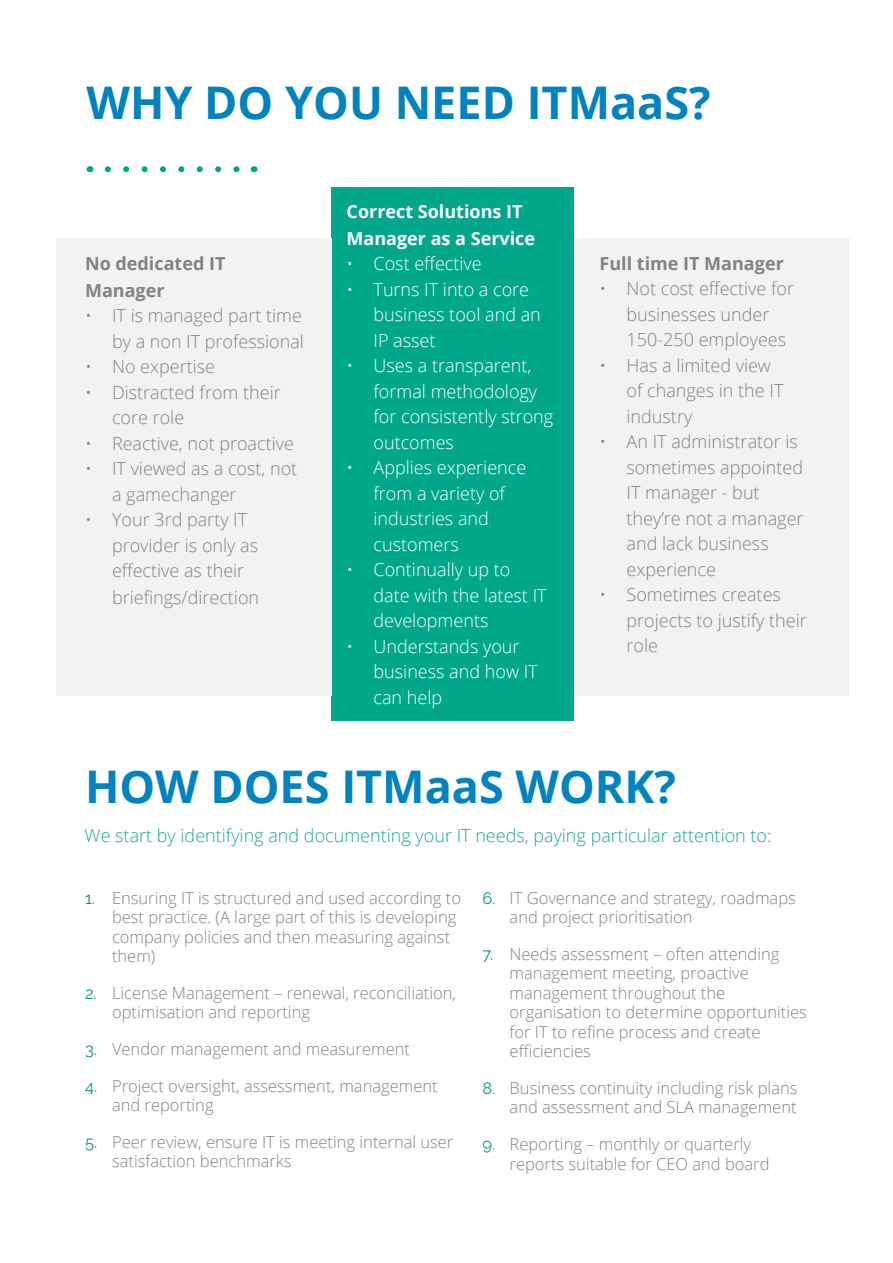
<style>
.page{position:relative;width:893px;height:1263px;background:#fff}
.page>*{position:absolute;margin:0;border:0;box-sizing:border-box;transform-origin:0 0}
.t1{font:700 45px "Open Sans";color:#0083bf}
.t2{font:300 18px/25.5px "Open Sans";color:#818285}
.t3{font:300 18px/25.5px "Open Sans";color:#fff}
.t4{font:300 18px "Open Sans";color:#19aa8b}
.t5{font:700 18px/27px "Open Sans";color:#818285}
.t6{font:700 18px/27px "Open Sans";color:#fff}
.t7{font:300 16.5px/19.5px "Open Sans";color:#818285}
.s1{font-family:"Raleway";font-weight:400;color:#0a9781}
</style>
<div class="page">
<div style="left:574px;top:238px;width:276px;height:457px;background:#f1f2f2"></div>
<div style="left:332px;top:187px;width:242px;height:534px;background:#00a78b"></div>
<div style="left:56px;top:238px;width:276px;height:458px;background:#f1f2f2"></div>
<svg style="left:108px;top:166px;width:132px;height:6px"></svg>
<h1 class="t1" style="left:87px;top:71px;width:626px">WHY DO YOU NEED ITMaaS?</h1>
<p class="t5" style="left:85px;top:249px;width:142px">No dedicated IT<br>Manager</p>
<p class="t2" style="left:85px;top:302px;width:220px;text-align:right">• IT is managed part time by a non IT professional</p>
<p class="t2" style="left:85px;top:353px;width:132px">• No expertise</p>
<p class="t2" style="left:112px;top:379px;width:170px;text-indent:-27px">• Distracted from their core role</p>
<p class="t2" style="left:85px;top:430px;width:210px">• Reactive, not proactive</p>
<p class="t2" style="left:112px;top:455px;width:187px;text-indent:-27px">• IT viewed as a cost, not a gamechanger</p>
<p class="t2" style="left:112px;top:506px;width:149px;line-height:26px;text-indent:-27px">• Your 3rd party IT provider is only as effective as their briefings/direction</p>
<p class="t6" style="left:347px;top:197px;width:190px">Correct Solutions IT<br>Manager as a Service</p>
<p class="t3" style="left:347px;top:251px;width:137px">• Cost effective</p>
<p class="t3" style="left:374px;top:276px;width:169px;text-indent:-27px">• Turns IT into a core business tool and an<br>IP asset</p>
<p class="t3" style="left:374px;top:353px;width:181px;text-indent:-27px">• Uses a transparent, formal methodology for consistently strong outcomes</p>
<p class="t3" style="left:374px;top:455px;width:154px;text-indent:-27px">• Applies experience from a variety of industries and customers</p>
<p class="t3" style="left:374px;top:557px;width:175px;text-indent:-27px">• Continually up to date with the latest IT developments</p>
<p class="t3" style="left:374px;top:633px;width:166px;text-indent:-27px">• Understands your business and how IT can help</p>
<p class="t5" style="left:600px;top:249px;width:186px">Full time IT Manager</p>
<p class="t2" style="left:627px;top:275px;width:169px;text-indent:-27px">• Not cost effective for businesses under<br>150-250 employees</p>
<p class="t2" style="left:627px;top:352px;width:158px;text-indent:-27px">• Has a limited view of changes in the IT industry</p>
<p class="t2" style="left:627px;top:428px;width:178px;text-indent:-27px">• An IT administrator is sometimes appointed<br>IT manager - but they’re not a manager and lack business experience</p>
<p class="t2" style="left:627px;top:581px;width:182px;text-indent:-27px">• Sometimes creates projects to justify their role</p>
<h1 class="t1" style="left:85px;top:755px;width:592px">HOW DOES ITMaaS WORK?</h1>
<p class="t4" style="left:85px;top:823px;width:688px">We start by identifying and documenting your IT needs, paying particular attention to:</p>
<p class="t7" style="left:112px;top:888px;width:351px;text-indent:-27px"><span class="s1">1.</span> Ensuring IT is structured and used according to best practice. (A large part of this is developing company policies and then measuring against them)</p>
<p class="t7" style="left:112px;top:983px;width:345px;text-indent:-27px"><span class="s1">2.</span> License Management – renewal, reconciliation, optimisation and reporting</p>
<p class="t7" style="left:85px;top:1039px;width:326px"><span class="s1">3.</span> Vendor management and measurement</p>
<p class="t7" style="left:112px;top:1075px;width:327px;text-indent:-27px"><span class="s1">4.</span> Project oversight, assessment, management and reporting</p>
<p class="t7" style="left:112px;top:1131px;width:343px;text-indent:-27px"><span class="s1">5.</span> Peer review, ensure IT is meeting internal user satisfaction benchmarks</p>
<p class="t7" style="left:510px;top:888px;width:288px;text-indent:-27px"><span class="s1">6.</span> IT Governance and strategy, roadmaps and project prioritisation</p>
<p class="t7" style="left:510px;top:944px;width:299px;text-indent:-27px"><span class="s1">7.</span> Needs assessment – often attending management meeting, proactive management throughout the organisation to determine opportunities for IT to refine process and create efficiencies</p>
<p class="t7" style="left:483px;top:1078px;width:316px;text-align:right"><span class="s1">8.</span> Business continuity including risk plans and assessment and SLA management</p>
<p class="t7" style="left:510px;top:1134px;width:261px;text-indent:-27px"><span class="s1">9.</span> Reporting – monthly or quarterly reports suitable for CEO and board</p>
</div>
